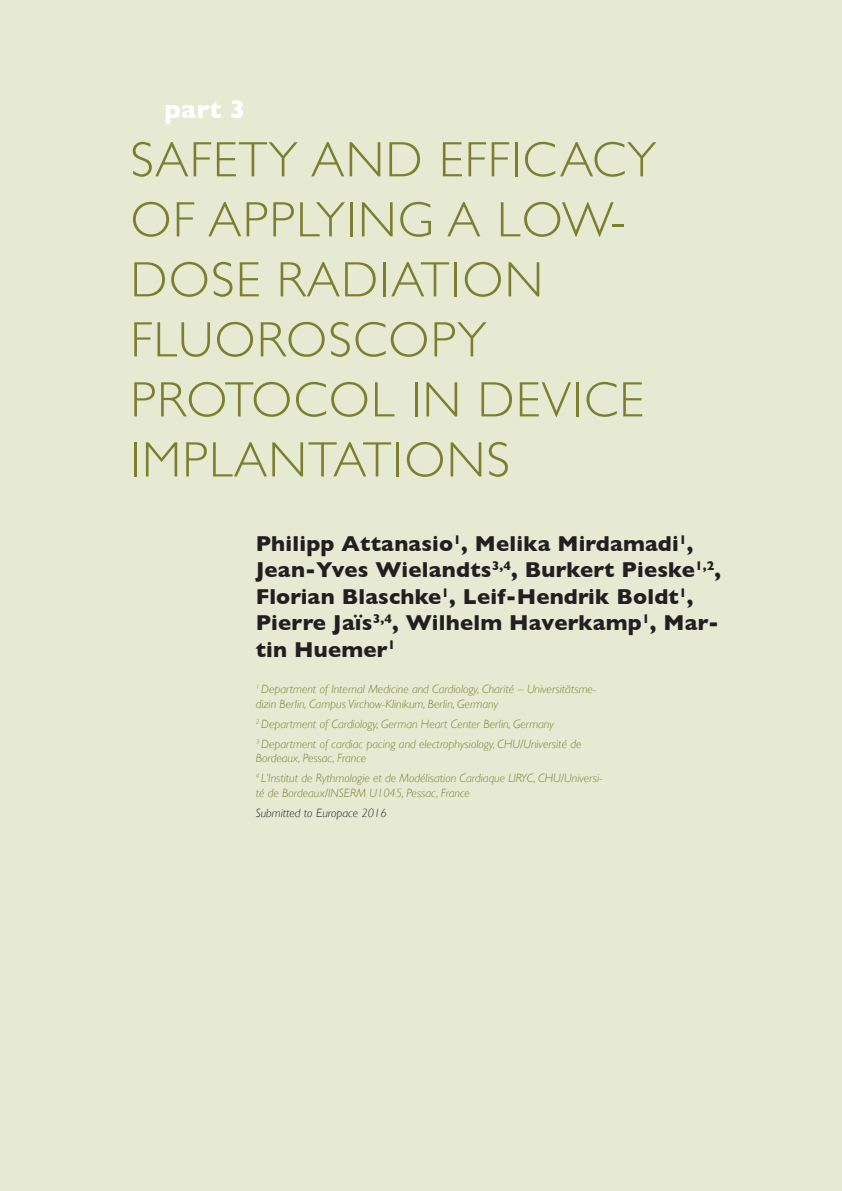
<style>
.page{position:relative;width:842px;height:1191px;background:#e6ead3}
.page>*{position:absolute;margin:0;border:0;box-sizing:border-box;transform-origin:0 0}
.t1{font:300 50px/60px "Gill Sans";letter-spacing:.025em;color:#7a8030}
.t2{font:700 26px "Gill Sans";color:#fff}
.t3{font:700 22px/26.4px "Gill Sans";letter-spacing:.01em;color:#231f20}
.t4{font:italic 300 12px/14.4px "Gill Sans";color:#7a8030}
.t5{font:italic 300 12px "Gill Sans";color:#231f20}
</style>
<div class="page">
<p class="t2" style="left:164px;top:94px;width:82px">part 3</p>
<p class="t1" style="left:130px;top:130px;width:527px">SAFETY AND EFFICACY<br>OF APPLYING A LOW-<br>DOSE RADIATION<br>FLUOROSCOPY<br>PROTOCOL IN DEVICE<br>IMPLANTATIONS</p>
<p class="t3" style="left:256px;top:530px;width:467px">Philipp Attanasio<sup>1</sup>, Melika Mirdamadi<sup>1</sup>, Jean-Yves Wielandts<sup>3,4</sup>, Burkert Pieske<sup>1,2</sup>, Florian Blaschke<sup>1</sup>, Leif-Hendrik Boldt<sup>1</sup>, Pierre Jaïs<sup>3,4</sup>, Wilhelm Haverkamp<sup>1</sup>, Mar&shy;tin Huemer<sup>1</sup></p>
<p class="t4" style="left:256px;top:682px;width:342px"><sup>1</sup> Department of Internal Medicine and Cardiology, Charité – Universitätsme&shy;dizin Berlin, Campus Virchow-Klinikum, Berlin, Germany</p>
<p class="t4" style="left:256px;top:716px;width:300px"><sup>2</sup> Department of Cardiology, German Heart Center Berlin, Germany</p>
<p class="t4" style="left:256px;top:736px;width:327px"><sup>3</sup> Department of cardiac pacing and electrophysiology, CHU/Université de<br>Bordeaux, Pessac, France</p>
<p class="t4" style="left:256px;top:771px;width:348px"><sup>4</sup> L’Institut de Rythmologie et de Modélisation Cardiaque LIRYC, CHU/Universi&shy;té de Bordeaux/INSERM U1045, Pessac, France</p>
<p class="t5" style="left:256px;top:806px;width:132px">Submitted to Europace 2016</p>
</div>
